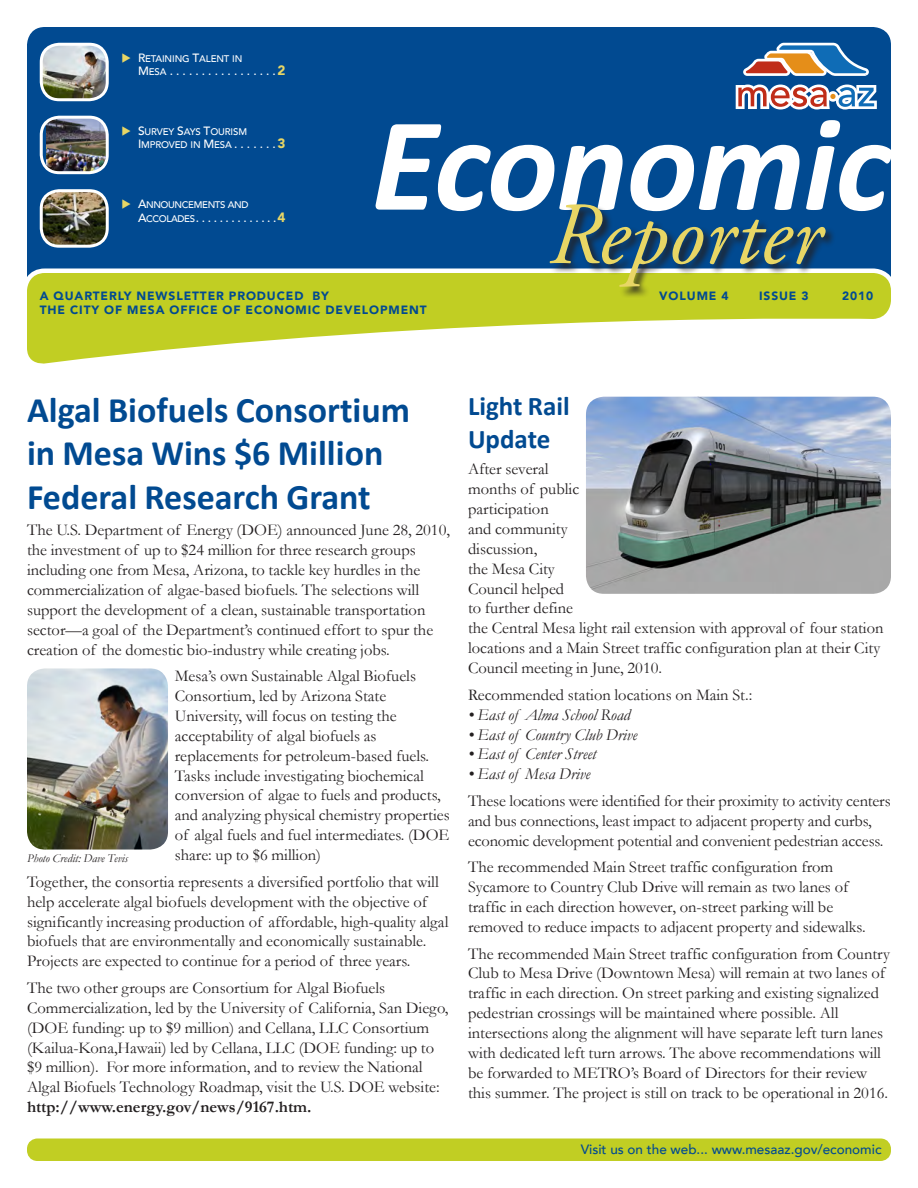
<style>
.page{position:relative;width:918px;height:1188px;background:#fff}
.page>*{position:absolute;margin:0;border:0;box-sizing:border-box;transform-origin:0 0}
.t1{font:italic 700 135px "Calibri";letter-spacing:-.01em;color:#fff}
.t2{font:italic 88.5px "Adobe Garamond Pro";color:#e8d665}
.t3{font:700 36px/43.3px "Calibri";color:#014a91}
.t4{font:700 27px/32.5px "Calibri";color:#014a91}
.t5{font:16.5px/20px "Garamond";color:#231f20}
.t6{font:italic 16.5px "Garamond";color:#231f20}
.t7{font:500 13.5px "Avenir LT";color:#014a91}
.t8{font:900 12px "Avenir LT";letter-spacing:.075em;color:#014a91}
.t9{font:12px "Avenir LT Medium SC800";color:#fff}
.t10{font:italic 12px "Garamond";color:#231f20}
.t11{font:9.6px/13.5px "Avenir LT Medium SC800";letter-spacing:-.015em;color:#fff}
.t12{font:9.6px "Avenir LT Medium SC800";letter-spacing:-.04em;color:#fff}
.s1{color:#e8d665}
.s2{font-size:12px}
.s3{font-size:9.6px}
.s4{font-family:"Avenir LT";font-weight:900;font-size:13.5px;color:#e8d665}
.s5{font-weight:700}
</style>
<div class="page">
<div style="left:27px;top:27px;width:864px;height:239px;background:#014a91"></div>
<svg style="left:27px;top:266px;width:864px;height:98px"></svg>
<div style="left:549px;top:204px;width:287px;height:94px;background:#231f20;opacity:.85"></div>
<img style="left:41px;top:191px;width:66px;height:55px">
<div style="left:40px;top:189px;width:69px;height:59px;border:3px solid #fff;border-radius:18px"></div>
<img style="left:46px;top:117px;width:61px;height:56px">
<div style="left:40px;top:116px;width:69px;height:58px;border:3px solid #fff;border-radius:18px"></div>
<img style="left:41px;top:44px;width:66px;height:56px">
<div style="left:40px;top:43px;width:69px;height:58px;border:3px solid #fff;border-radius:18px"></div>
<img style="left:27px;top:668px;width:141px;height:182px">
<svg style="left:743px;top:43px;width:126px;height:33px"></svg>
<svg style="left:736px;top:85px;width:141px;height:24px"></svg>
<div style="left:29px;top:1141px;width:860px;height:18px;background:#c1ce23;border-radius:8px"></div>
<div style="left:27px;top:1138px;width:864px;height:23px;border:4px solid #c1ce23;border-radius:8px"></div>
<img style="left:586px;top:397px;width:305px;height:197px">
<p class="t11" style="left:122px;top:52px;width:122px"><span class="s1">◆</span> <span class="s2">R</span>ETAINING <span class="s2">T</span>ALENT IN</p>
<p class="t9" style="left:138px;top:64px;width:149px">M<span class="s3">ESA</span> . ............... <span class="s4">2</span></p>
<p class="t11" style="left:138px;top:125px;width:149px;text-indent:-16px"><span class="s1">◆</span> <span class="s2">S</span>URVEY <span class="s2">S</span>AYS <span class="s2">T</span>OURISM<br><span class="s2">I</span>MPROVED IN <span class="s2">M</span>ESA <span class="s2">. . . . . .</span> <span class="s4">3</span></p>
<p class="t12" style="left:122px;top:199px;width:129px"><span class="s1">◆</span> <span class="s2">A</span>NNOUNCEM ENTS AND</p>
<p class="t9" style="left:138px;top:211px;width:149px">A<span class="s3">CCOLADES</span> ............. <span class="s4">4</span></p>
<p class="t1" style="left:372px;top:81px;width:521px">Economic</p>
<p class="t2" style="left:548px;top:182px;width:274px">Reporter</p>
<p class="t8" style="left:40px;top:288px;width:291px">A QUARTERLY NEWSLETTER PRODUCED BY</p>
<p class="t8" style="left:40px;top:303px;width:389px">THE CITY OF MESA OFFICE OF ECONOMIC DEVELOPMENT</p>
<p class="t8" style="left:659px;top:288px;width:71px">VOLUME 4</p>
<p class="t8" style="left:759px;top:288px;width:51px">ISSUE 3</p>
<p class="t8" style="left:842px;top:288px;width:33px">2010</p>
<p class="t3" style="left:27px;top:387px;width:385px">Algal Biofuels Consortium in Mesa Wins $6 Million<br>Federal Research Grant</p>
<p class="t5" style="left:27px;top:520px;width:425px">The U.S. Department of Energy (DOE) announced June 28, 2010, the investment of up to $24 million for three research groups including one from Mesa, Arizona, to tackle key hurdles in the commercialization of algae-based biofuels. The selections will support the development of a clean, sustainable transportation sector—a goal of the Department’s continued effort to spur the creation of the domestic bio-industry while creating jobs.</p>
<p class="t5" style="left:175px;top:666px;width:276px">Mesa’s own Sustainable Algal Biofuels Consortium, led by Arizona State University, will focus on testing the acceptability of algal biofuels as replacements for petroleum-based fuels.<br>Tasks include investigating biochemical conversion of algae to fuels and products, and analyzing physical chemistry properties of algal fuels and fuel intermediates. (DOE share: up to $6 million)</p>
<p class="t5" style="left:27px;top:871px;width:423px">Together, the consortia represents a diversified portfolio that will help accelerate algal biofuels development with the objective of significantly increasing production of affordable, high-quality algal biofuels that are environmentally and economically sustainable.<br>Projects are expected to continue for a period of three years.</p>
<p class="t5" style="left:27px;top:977px;width:423px">The two other groups are Consortium for Algal Biofuels Commercialization, led by the University of California, San Diego, (DOE funding: up to $9 million) and Cellana, LLC Consortium (Kailua-Kona,Hawaii) led by Cellana, LLC (DOE funding: up to $9 million). For more information, and to review the National Algal Biofuels Technology Roadmap, visit the U.S. DOE website: <span class="s5">http://www.energy.gov/news/9167.htm.</span></p>
<p class="t10" style="left:27px;top:850px;width:103px">Photo Credit: Dave Tevis</p>
<p class="t4" style="left:468px;top:389px;width:103px">Light Rail<br>Update</p>
<p class="t5" style="left:468px;top:459px;width:417px">After several<br>months of public<br>participation<br>and community<br>discussion,<br>the Mesa City<br>Council helped<br>to further define<br>the Central Mesa light rail extension with approval of four station locations and a Main Street traffic configuration plan at their City<br>Council meeting in June, 2010.</p>
<p class="t5" style="left:468px;top:684px;width:286px">Recommended station locations on Main St.:</p>
<p class="t6" style="left:468px;top:703px;width:164px">• East of Alma School Road</p>
<p class="t6" style="left:468px;top:723px;width:171px">• East of Country Club Drive</p>
<p class="t6" style="left:468px;top:743px;width:130px">• East of Center Street</p>
<p class="t6" style="left:468px;top:763px;width:124px">• East of Mesa Drive</p>
<p class="t5" style="left:468px;top:790px;width:424px">These locations were identified for their proximity to activity centers and bus connections, least impact to adjacent property and curbs, economic development potential and convenient pedestrian access.</p>
<p class="t5" style="left:468px;top:857px;width:399px">The recommended Main Street traffic configuration from Sycamore to Country Club Drive will remain as two lanes of traffic in each direction however, on-street parking will be removed to reduce impacts to adjacent property and sidewalks.</p>
<p class="t5" style="left:468px;top:943px;width:424px">The recommended Main Street traffic configuration from Country Club to Mesa Drive (Downtown Mesa) will remain at two lanes of traffic in each direction. On street parking and existing signalized pedestrian crossings will be maintained where possible. All intersections along the alignment will have separate left turn lanes with dedicated left turn arrows. The above recommendations will be forwarded to METRO’s Board of Directors for their review this summer. The project is still on track to be operational in 2016.</p>
<p class="t7" style="left:581px;top:1142px;width:302px">Visit us on the web... www.mesaaz.gov/economic</p>
</div>
